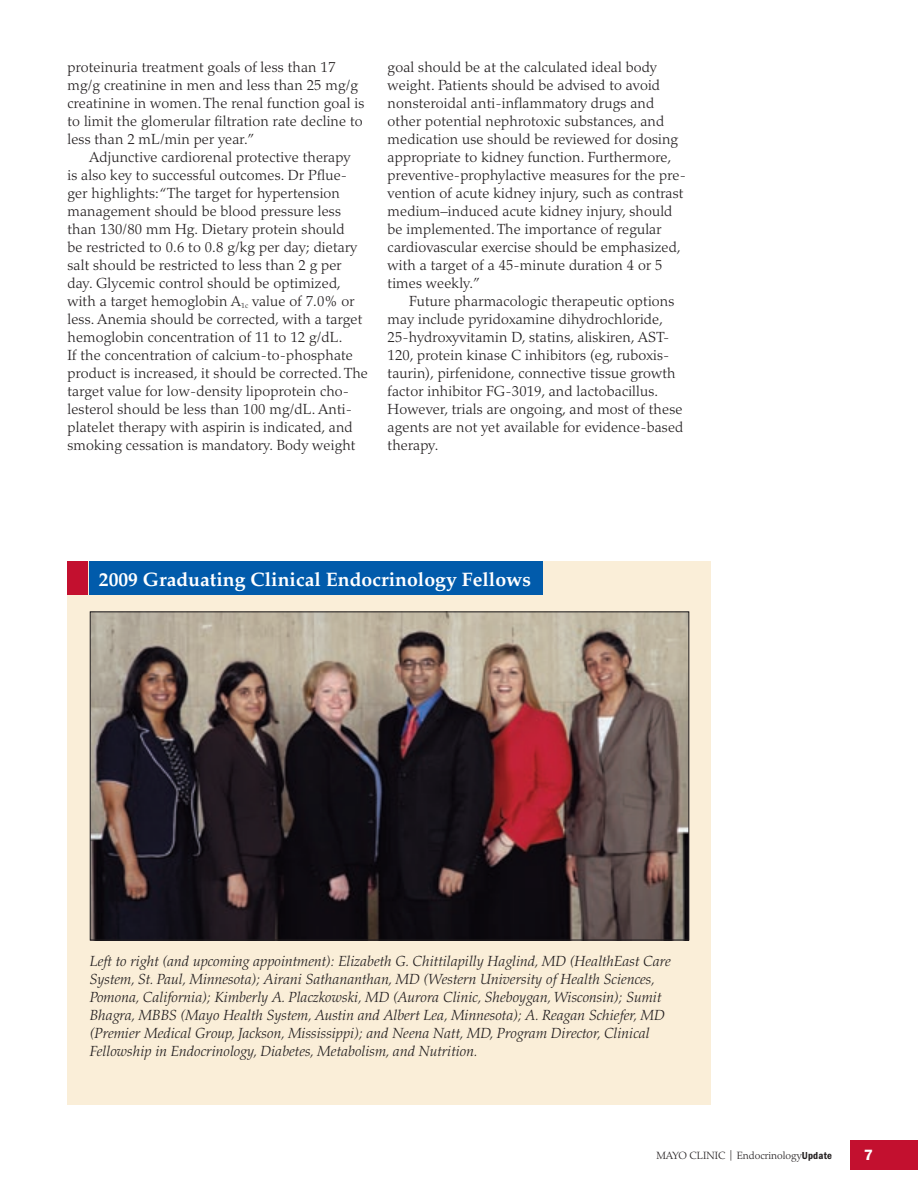
<style>
.page{position:relative;width:918px;height:1188px;background:#fff}
.page>*{position:absolute;margin:0;border:0;box-sizing:border-box;transform-origin:0 0}
.t1{font:700 19.5px "Palatino LT Std";color:#fff}
.t2{font:600 15px "ITC Franklin Gothic Std";color:#fff}
.t3{font:300 14.7px/18px "Palatino LT Std";letter-spacing:.01em;color:#231f20}
.t4{font:italic 300 14.7px/18px "Palatino LT Std";letter-spacing:.005em;color:#231f20}
.t5{font:300 10.5px "Palatino LT Std";color:#231f20}
.s1{font-weight:400}
.s2{font-family:"ITC Franklin Gothic Std Dm Cd";font-weight:400}
</style>
<div class="page">
<div style="left:850px;top:1140px;width:68px;height:30px;background:#c3102f"></div>
<div style="left:67px;top:561px;width:644px;height:544px;background:#faeed8"></div>
<img style="left:92px;top:614px;width:595px;height:324px">
<div style="left:90px;top:561px;width:453px;height:34px;background:#015bab"></div>
<div style="left:67px;top:561px;width:21px;height:34px;background:#c3102f"></div>
<p class="t3" style="left:67px;top:58px;width:299px">proteinuria treatment goals of less than 17 mg/g creatinine in men and less than 25 mg/g creatinine in women. The renal function goal is to limit the glomerular filtration rate decline to less than 2 mL/min per year.”</p>
<p class="t3" style="left:67px;top:148px;width:302px;text-indent:22px">Adjunctive cardiorenal protective therapy<br>is also key to successful outcomes. Dr Pflue&shy;ger highlights: “The target for hypertension management should be blood pressure less than 130/80 mm Hg. Dietary protein should<br>be restricted to 0.6 to 0.8 g/kg per day; dietary salt should be restricted to less than 2 g per day. Glycemic control should be optimized, with a target hemoglobin A<sub>1c</sub> value of 7.0% or less. Anemia should be corrected, with a target hemoglobin concentration of 11 to 12 g/dL.<br>If the concentration of calcium-to-phosphate product is increased, it should be corrected. The target value for low-density lipoprotein cho&shy;lesterol should be less than 100 mg/dL. Anti&shy;platelet therapy with aspirin is indicated, and smoking cessation is mandatory. Body weight</p>
<p class="t3" style="left:388px;top:58px;width:300px">goal should be at the calculated ideal body weight. Patients should be advised to avoid nonsteroidal anti-inflammatory drugs and other potential nephrotoxic substances, and medication use should be reviewed for dosing appropriate to kidney function. Furthermore, preventive-prophylactive measures for the pre&shy;vention of acute kidney injury, such as contrast medium–induced acute kidney injury, should be implemented. The importance of regular cardiovascular exercise should be emphasized, with a target of a 45-minute duration 4 or 5 times weekly.”</p>
<p class="t3" style="left:388px;top:292px;width:297px;text-indent:22px">Future pharmacologic therapeutic options may include pyridoxamine dihydrochloride, 25-hydroxyvitamin D, statins, aliskiren, AST-120, protein kinase C inhibitors (eg, ruboxis&shy;taurin), pirfenidone, connective tissue growth factor inhibitor FG-3019, and lactobacillus.<br>However, trials are ongoing, and most of these agents are not yet available for evidence-based therapy.</p>
<h1 class="t1" style="left:99px;top:568px;width:434px">2009 Graduating Clinical Endocrinology Fellows</h1>
<p class="t4" style="left:90px;top:952px;width:583px">Left to right (and upcoming appointment): Elizabeth G. Chittilapilly Haglind, MD (HealthEast Care System, St. Paul, Minnesota); Airani Sathananthan, MD (Western University of Health Sciences, Pomona, California); Kimberly A. Placzkowski, MD (Aurora Clinic, Sheboygan, Wisconsin); Sumit Bhagra, MBBS (Mayo Health System, Austin and Albert Lea, Minnesota); A. Reagan Schiefer, MD (Premier Medical Group, Jackson, Mississippi); and Neena Natt, MD, Program Director, Clinical Fellowship in Endocrinology, Diabetes, Metabolism, and Nutrition.</p>
<p class="t5" style="left:656px;top:1149px;width:177px">MAYO CLINIC <span class="s1">|</span> Endocrinology<span class="s2">Update</span></p>
<p class="t2" style="left:864px;top:1146px;width:10px">7</p>
</div>
